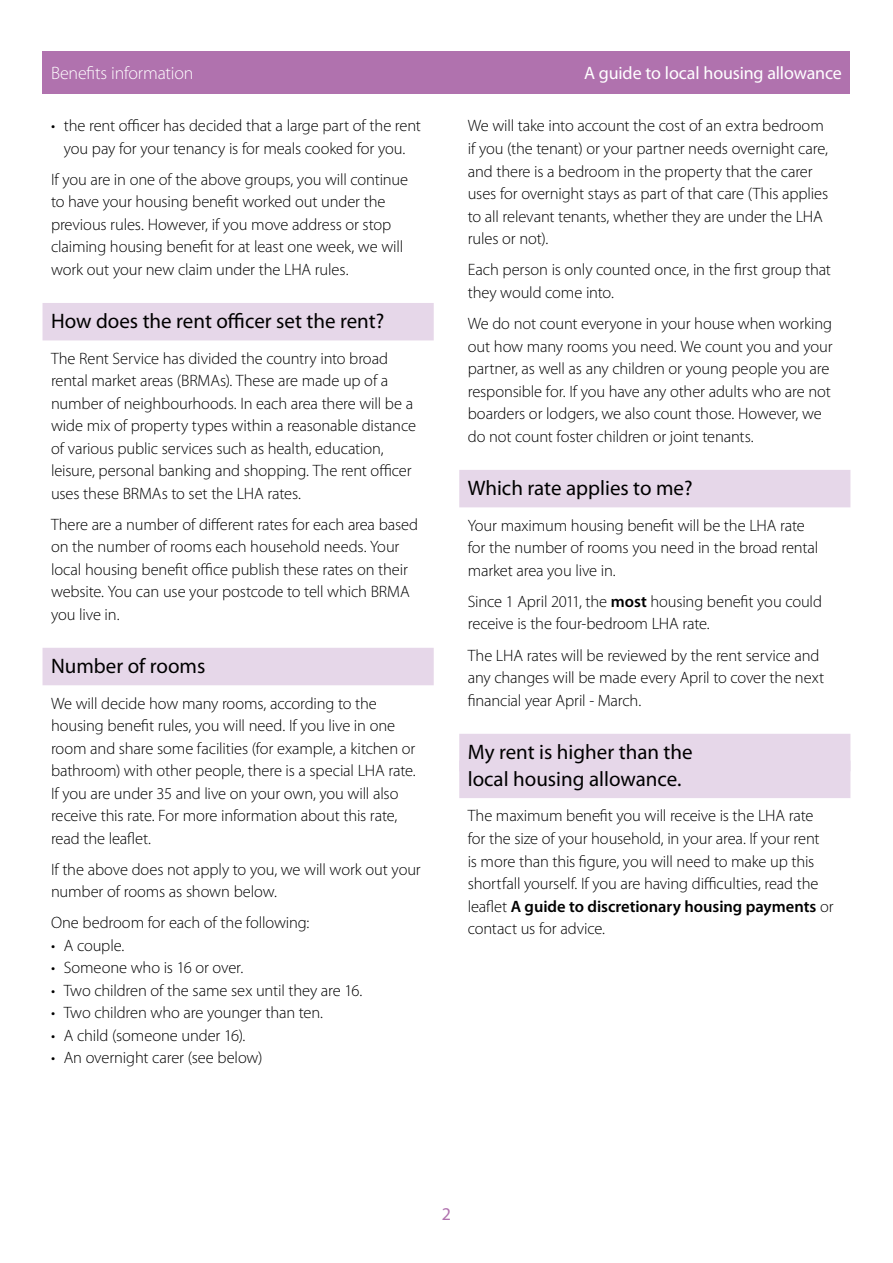
<style>
.page{position:relative;width:893px;height:1263px;background:#fff}
.page>*{position:absolute;margin:0;border:0;box-sizing:border-box;transform-origin:0 0}
.t1{font:21px/26.8px "Myriad Pro";color:#000}
.t2{font:18px "Myriad Pro";letter-spacing:-.01em;color:#fff}
.t3{font:300 18px "Myriad Pro";letter-spacing:-.015em;color:#fff}
.t4{font:18px "Myriad Pro";color:#b072ae}
.t5{font:300 16.5px/22.5px "Myriad Pro";letter-spacing:-.01em;color:#000}
.s1{font-weight:600}
</style>
<div class="page">
<div style="left:43px;top:51px;width:807px;height:43px;background:#b072ae"></div>
<div style="left:43px;top:303px;width:391px;height:37px;background:#e6d7e9"></div>
<div style="left:43px;top:648px;width:391px;height:37px;background:#e6d7e9"></div>
<div style="left:459px;top:470px;width:391px;height:37px;background:#e6d7e9"></div>
<div style="left:459px;top:734px;width:391px;height:37px;background:#e6d7e9"></div>
<div style="left:459px;top:761px;width:391px;height:37px;background:#e6d7e9"></div>
<p class="t3" style="left:51px;top:62px;width:144px">Benefits information</p>
<p class="t2" style="left:584px;top:62px;width:259px">A guide to local housing allowance</p>
<p class="t5" style="left:51px;top:115px;width:371px;text-align:center">• the rent officer has decided that a large part of the rent you pay for your tenancy is for meals cooked for you.</p>
<p class="t5" style="left:51px;top:168px;width:359px">If you are in one of the above groups, you will continue to have your housing benefit worked out under the previous rules. However, if you move address or stop claiming housing benefit for at least one week, we will work out your new claim under the LHA rules.</p>
<p class="t1" style="left:51px;top:308px;width:335px">How does the rent officer set the rent?</p>
<p class="t5" style="left:51px;top:347px;width:366px">The Rent Service has divided the country into broad rental market areas (BRMAs). These are made up of a number of neighbourhoods. In each area there will be a wide mix of property types within a reasonable distance of various public services such as health, education, leisure, personal banking and shopping. The rent officer uses these BRMAs to set the LHA rates.</p>
<p class="t5" style="left:51px;top:513px;width:369px">There are a number of different rates for each area based on the number of rooms each household needs. Your local housing benefit office publish these rates on their website. You can use your postcode to tell which BRMA you live in.</p>
<p class="t1" style="left:51px;top:652px;width:156px">Number of rooms</p>
<p class="t5" style="left:51px;top:692px;width:366px">We will decide how many rooms, according to the housing benefit rules, you will need. If you live in one room and share some facilities (for example, a kitchen or bathroom) with other people, there is a special LHA rate.<br>If you are under 35 and live on your own, you will also receive this rate. For more information about this rate, read the leaflet.</p>
<p class="t5" style="left:51px;top:858px;width:371px">If the above does not apply to you, we will work out your number of rooms as shown below.</p>
<p class="t5" style="left:51px;top:911px;width:260px">One bedroom for each of the following:</p>
<p class="t5" style="left:51px;top:934px;width:75px">• A couple.</p>
<p class="t5" style="left:51px;top:956px;width:194px">• Someone who is 16 or over.</p>
<p class="t5" style="left:51px;top:979px;width:313px">• Two children of the same sex until they are 16.</p>
<p class="t5" style="left:51px;top:1001px;width:274px">• Two children who are younger than ten.</p>
<p class="t5" style="left:51px;top:1024px;width:196px">• A child (someone under 16).</p>
<p class="t5" style="left:51px;top:1046px;width:213px">• An overnight carer (see below)</p>
<p class="t5" style="left:468px;top:115px;width:362px">We will take into account the cost of an extra bedroom if you (the tenant) or your partner needs overnight care, and there is a bedroom in the property that the carer uses for overnight stays as part of that care (This applies to all relevant tenants, whether they are under the LHA rules or not).</p>
<p class="t5" style="left:468px;top:258px;width:365px">Each person is only counted once, in the first group that they would come into.</p>
<p class="t5" style="left:468px;top:312px;width:366px">We do not count everyone in your house when working out how many rooms you need. We count you and your partner, as well as any children or young people you are responsible for. If you have any other adults who are not boarders or lodgers, we also count those. However, we do not count foster children or joint tenants.</p>
<p class="t1" style="left:468px;top:475px;width:226px">Which rate applies to me?</p>
<p class="t5" style="left:468px;top:514px;width:352px">Your maximum housing benefit will be the LHA rate for the number of rooms you need in the broad rental market area you live in.</p>
<p class="t5" style="left:468px;top:590px;width:356px">Since 1 April 2011, the <span class="s1">most</span> housing benefit you could receive is the four-bedroom LHA rate.</p>
<p class="t5" style="left:468px;top:644px;width:358px">The LHA rates will be reviewed by the rent service and any changes will be made every April to cover the next financial year April - March.</p>
<p class="t1" style="left:468px;top:738px;width:226px">My rent is higher than the local housing allowance.</p>
<p class="t5" style="left:468px;top:804px;width:367px">The maximum benefit you will receive is the LHA rate for the size of your household, in your area. If your rent<br>is more than this figure, you will need to make up this shortfall yourself. If you are having difficulties, read the leaflet <span class="s1">A guide to discretionary housing payments</span> or contact us for advice.</p>
<p class="t4" style="left:442px;top:1203px;width:11px">2</p>
</div>
